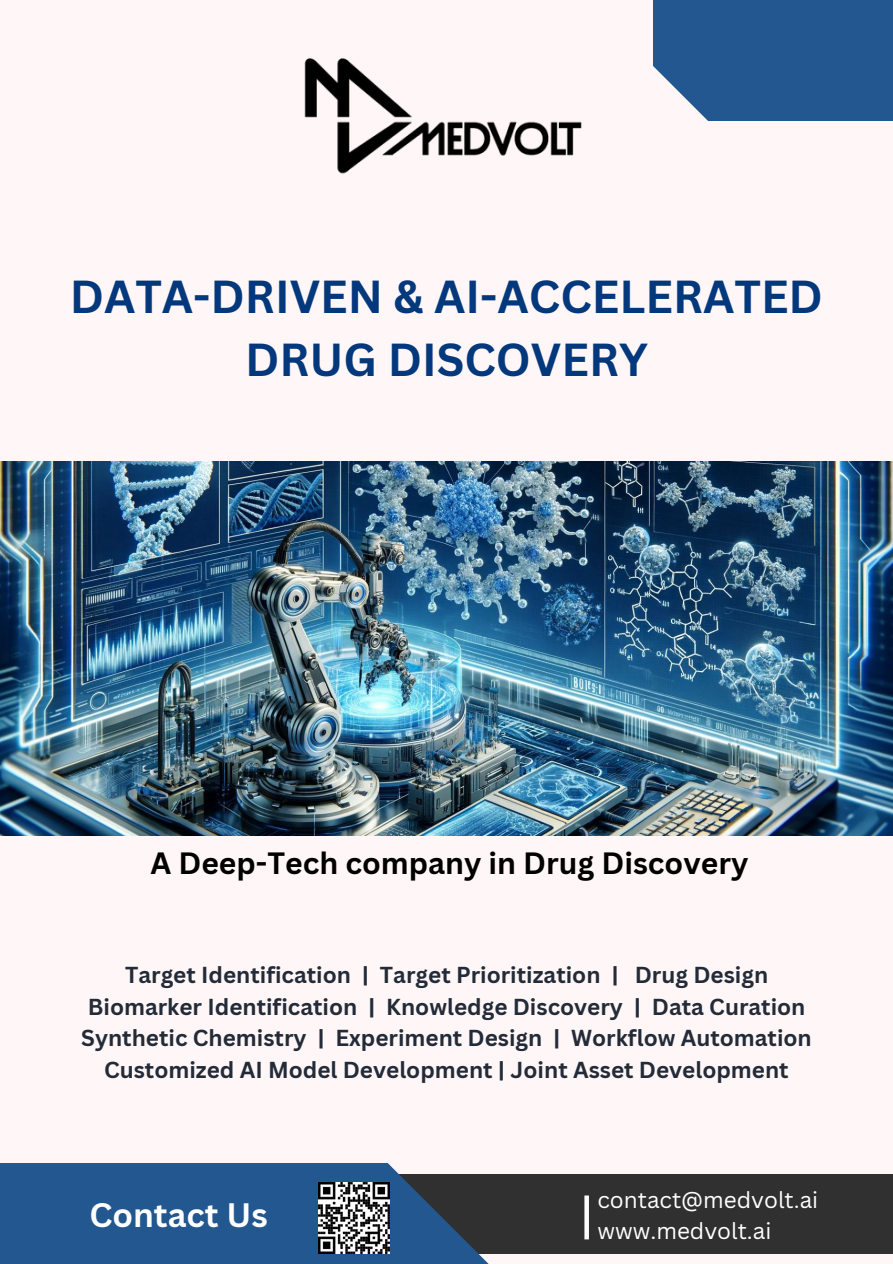
<style>
.page{position:relative;width:893px;height:1264px;background:#fff}
.page>*{position:absolute;margin:0;border:0;box-sizing:border-box;transform-origin:0 0}
.t1{font:700 45px/63px "Canva Sans";color:#04387d;text-align:center}
.t2{font:700 33px "Canva Sans";color:#fff}
.t3{font:700 30px "Canva Sans";color:#000}
.t4{font:700 22.5px/31.5px "Canva Sans";color:#232b38;text-align:center}
.t5{font:22.5px "Canva Sans";color:#fff}
</style>
<div class="page">
<div style="left:0;top:0;width:892px;height:1263px;background:#fff7f7"></div>
<img style="left:304px;top:58px;width:278px;height:116px">
<div style="left:345px;top:1174px;width:547px;height:79px;background:#303030"></div>
<div style="left:0;top:1162px;width:489px;height:101px;background:#225790"></div>
<div style="left:584px;top:1195px;width:5px;height:44px;background:#fff"></div>
<img style="left:318px;top:1182px;width:71px;height:70px">
<img style="left:0;top:462px;width:892px;height:373px">
<div style="left:652px;top:0;width:240px;height:121px;background:#225790"></div>
<h2 class="t1" style="left:70px;top:264px;width:754px">DATA-DRIVEN &amp; AI-ACCELERATED<br>DRUG DISCOVERY</h2>
<p class="t3" style="left:150px;top:841px;width:599px">A Deep-Tech company in Drug Discovery</p>
<p class="t4" style="left:81px;top:958px;width:732px">Target Identification | Target Prioritization | Drug Design Biomarker Identification | Knowledge Discovery | Data Curation Synthetic Chemistry | Experiment Design | Workflow Automation Customized AI Model Development | Joint Asset Development</p>
<h3 class="t2" style="left:89px;top:1191px;width:180px">Contact Us</h3>
<p class="t5" style="left:597px;top:1183px;width:222px">contact@medvolt.ai</p>
<h2 class="t5" style="left:597px;top:1214px;width:175px">www.medvolt.ai</h2>
</div>
